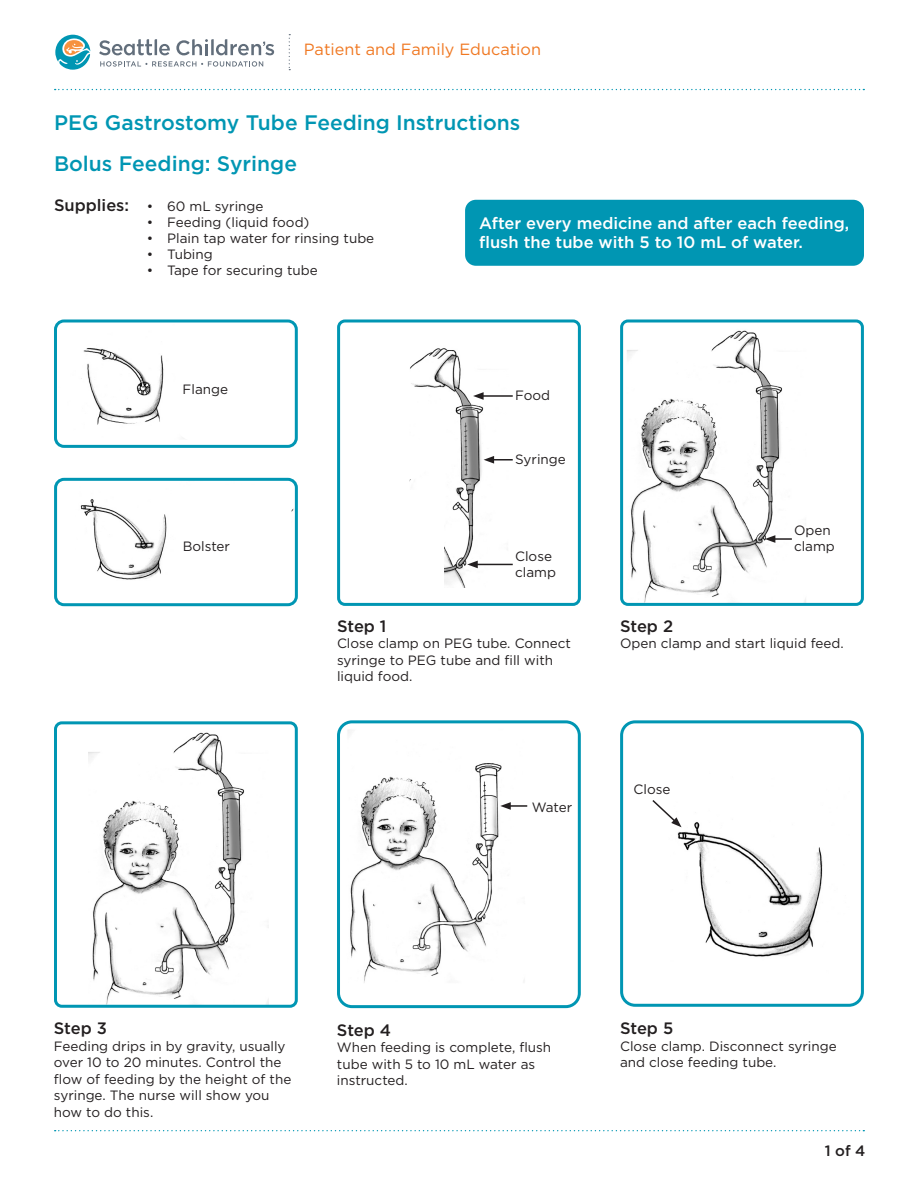
<style>
.page{position:relative;width:918px;height:1188px;background:#fff}
.page>*{position:absolute;margin:0;border:0;box-sizing:border-box;transform-origin:0 0}
.t1{font:500 21px "Gotham";color:#0096b3}
.t2{font:500 16.5px/19.8px "Gotham";color:#fff}
.t3{font:500 16.5px "Gotham";color:#231f20}
.t4{font:16.2px "Gotham";color:#f07822}
.t5{font:500 15px "Gotham";color:#231f20}
.t6{font:13.5px/16.5px "Gotham";color:#231f20}
</style>
<div class="page">
<div style="left:620px;top:720px;width:244px;height:287px;border:3px solid #0096b3;border-radius:14px"></div>
<img style="left:677px;top:822px;width:146px;height:135px">
<div style="left:337px;top:319px;width:244px;height:287px;border:3px solid #0096b3;border-radius:6px"></div>
<svg style="left:55px;top:1130px;width:809px;height:1px"></svg>
<svg style="left:289px;top:34px;width:1px;height:36px"></svg>
<svg style="left:55px;top:35px;width:36px;height:35px"></svg>
<svg style="left:99px;top:39px;width:71px;height:16px"></svg>
<svg style="left:176px;top:39px;width:98px;height:16px"></svg>
<svg style="left:100px;top:61px;width:163px;height:6px"></svg>
<svg style="left:55px;top:89px;width:809px;height:1px"></svg>
<img style="left:627px;top:330px;width:179px;height:272px">
<div style="left:620px;top:319px;width:244px;height:287px;border:3px solid #0096b3;border-radius:6px"></div>
<img style="left:410px;top:348px;width:98px;height:240px">
<img style="left:89px;top:732px;width:179px;height:272px">
<div style="left:54px;top:721px;width:244px;height:287px;border:3px solid #0096b3;border-radius:6px"></div>
<img style="left:348px;top:730px;width:154px;height:253px">
<div style="left:337px;top:720px;width:244px;height:288px;border:3px solid #0096b3;border-radius:14px"></div>
<div style="left:465px;top:200px;width:399px;height:66px;background:#0096b3;border-radius:11px"></div>
<div style="left:383px;top:435px;width:47px;height:45px;background:#fff;border-radius:50%"></div>
<div style="left:360px;top:490px;width:84px;height:104px;background:#fff"></div>
<hr style="left:481px;top:395px;width:32px;height:2px;background:#231f20">
<svg style="left:473px;top:392px;width:11px;height:8px"></svg>
<hr style="left:492px;top:459px;width:21px;height:2px;background:#231f20">
<svg style="left:484px;top:456px;width:10px;height:8px"></svg>
<hr style="left:475px;top:564px;width:38px;height:1px;background:#231f20">
<svg style="left:467px;top:561px;width:11px;height:7px"></svg>
<svg style="left:765px;top:535px;width:27px;height:8px"></svg>
<svg style="left:500px;top:802px;width:27px;height:8px"></svg>
<svg style="left:652px;top:800px;width:30px;height:27px"></svg>
<img style="left:80px;top:482px;width:214px;height:120px">
<div style="left:54px;top:478px;width:244px;height:128px;border:3px solid #0096b3;border-radius:8px"></div>
<img style="left:58px;top:323px;width:106px;height:102px">
<div style="left:54px;top:319px;width:244px;height:129px;border:3px solid #0096b3;border-radius:8px"></div>
<div style="left:176px;top:485px;width:116px;height:114px;background:#fff;border-radius:18px"></div>
<p class="t4" style="left:304px;top:39px;width:239px">Patient and Family Education</p>
<p class="t1" style="left:54px;top:109px;width:468px">PEG Gastrostomy Tube Feeding Instructions</p>
<p class="t1" style="left:54px;top:150px;width:245px">Bolus Feeding: Syringe</p>
<p class="t3" style="left:54px;top:194px;width:77px">Supplies:</p>
<p class="t6" style="left:147px;top:197px;width:118px">• 60 mL syringe</p>
<p class="t6" style="left:147px;top:213px;width:164px">• Feeding (liquid food)</p>
<p class="t6" style="left:147px;top:230px;width:229px">• Plain tap water for rinsing tube</p>
<p class="t6" style="left:147px;top:246px;width:67px">• Tubing</p>
<p class="t6" style="left:147px;top:262px;width:172px">• Tape for securing tube</p>
<p class="t2" style="left:479px;top:213px;width:372px">After every medicine and after each feeding, flush the tube with 5 to 10 mL of water.</p>
<p class="t6" style="left:183px;top:381px;width:47px">Flange</p>
<p class="t6" style="left:183px;top:537px;width:49px">Bolster</p>
<p class="t6" style="left:515px;top:387px;width:37px">Food</p>
<p class="t6" style="left:515px;top:450px;width:52px">Syringe</p>
<p class="t6" style="left:515px;top:548px;width:42px">Close clamp</p>
<p class="t3" style="left:337px;top:615px;width:51px">Step 1</p>
<p class="t6" style="left:337px;top:635px;width:235px">Close clamp on PEG tube. Connect syringe to PEG tube and fill with liquid food.</p>
<p class="t6" style="left:532px;top:798px;width:42px">Water</p>
<p class="t6" style="left:794px;top:522px;width:42px">Open clamp</p>
<p class="t3" style="left:620px;top:615px;width:55px">Step 2</p>
<p class="t6" style="left:620px;top:635px;width:225px">Open clamp and start liquid feed.</p>
<p class="t6" style="left:634px;top:780px;width:38px">Close</p>
<p class="t3" style="left:54px;top:1018px;width:55px">Step 3</p>
<p class="t6" style="left:54px;top:1037px;width:239px">Feeding drips in by gravity, usually over 10 to 20 minutes. Control the flow of feeding by the height of the syringe. The nurse will show you how to do this.</p>
<p class="t3" style="left:337px;top:1019px;width:56px">Step 4</p>
<p class="t6" style="left:337px;top:1039px;width:216px">When feeding is complete, flush tube with 5 to 10 mL water as instructed.</p>
<p class="t3" style="left:620px;top:1018px;width:55px">Step 5</p>
<p class="t6" style="left:620px;top:1037px;width:218px">Close clamp. Disconnect syringe and close feeding tube.</p>
<p class="t5" style="left:825px;top:1140px;width:42px">1 of 4</p>
</div>
